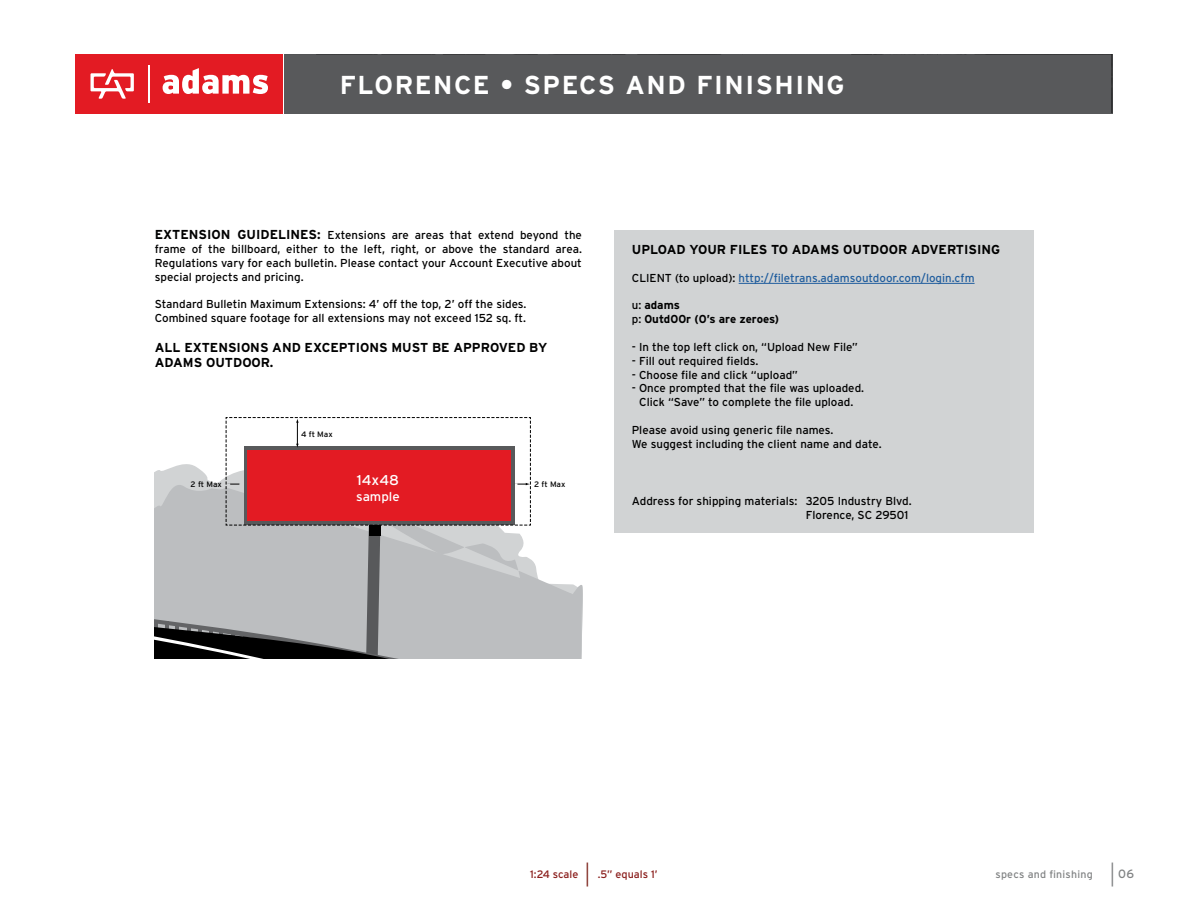
<style>
.page{position:relative;width:1188px;height:918px;background:#fff}
.page>*{position:absolute;margin:0;border:0;box-sizing:border-box;transform-origin:0 0}
.t1{font:700 25.95px "Interstate";letter-spacing:.06em;color:#fff}
.t2{font:24.3px "Interstate";color:#802921;scale:.56 1}
.t3{font:14.25px "Interstate";color:#fff;scale:1.04 1}
.t4{font:700 12.9px/15.6px "Interstate";color:#000101}
.t5{font:700 12.9px "Interstate";color:#000}
.t6{font:12.75px "Interstate";color:#fff;scale:1.04 1}
.t7{font:11.55px/13.8px "Interstate";color:#000}
.t8{font:11.55px "Interstate";color:#215e9e}
.t9{font:700 11.55px/13.8px "Interstate";color:#000}
.t10{font:10.8px "Interstate";color:#8a1d1b}
.t11{font:10.65px "Interstate";letter-spacing:.02em;color:#818384}
.t12{font:7.95px "Interstate";color:#000;scale:1.04 1}
.s1{font-weight:700;font-size:12.9px;color:#000101}
.s2{color:#000}
.s3{font-weight:400}
.s4{font-size:24.3px}
.s5{font-size:12px}
</style>
<div class="page">
<div style="left:76px;top:54px;width:207px;height:59px;background:#e31b23"></div>
<svg style="left:91px;top:69px;width:43px;height:30px"></svg>
<svg style="left:163px;top:68px;width:105px;height:26px"></svg>
<hr style="left:148px;top:65px;width:2px;height:37px;background:#fff">
<div style="left:285px;top:54px;width:827px;height:59px;background:#58595b"></div>
<div style="left:615px;top:230px;width:419px;height:302px;background:#d1d3d4"></div>
<hr style="left:739px;top:283px;width:236px;height:1px;background:#215e9e">
<svg style="left:154px;top:417px;width:428px;height:241px"></svg>
<h1 class="t1" style="left:340px;top:71px;width:506px">FLORENCE • SPECS AND FINISHING</h1>
<p class="t7" style="left:155px;top:228px;width:429px;text-align:justify"><span class="s1">EXTENSION GUIDELINES:</span> Extensions are areas that extend beyond the frame of the billboard, either to the left, right, or above the standard area.<br>Regulations vary for each bulletin. Please contact your Account Executive about special projects and pricing.</p>
<p class="t7" style="left:155px;top:297px;width:373px">Standard Bulletin Maximum Extensions: 4’ off the top, 2’ off the sides.<br>Combined square footage for all extensions may not exceed 152 sq. ft.</p>
<p class="t4" style="left:155px;top:339px;width:394px">ALL EXTENSIONS AND EXCEPTIONS MUST BE APPROVED BY<br>ADAMS OUTDOOR.</p>
<p class="t12" style="left:301px;top:429px;width:32px">4 ft Max</p>
<p class="t5" style="left:632px;top:242px;width:370px">UPLOAD YOUR FILES TO ADAMS OUTDOOR ADVERTISING</p>
<p class="t8" style="left:632px;top:271px;width:344px"><span class="s2">CLIENT (to upload):</span> http://filetrans.adamsoutdoor.com/login.cfm</p>
<p class="t9" style="left:632px;top:298px;width:149px"><span class="s3">u:</span> adams<br><span class="s3">p:</span> 0utd00r (0’s are zeroes)</p>
<p class="t7" style="left:632px;top:340px;width:228px">- In the top left click on, “Upload New File”</p>
<p class="t7" style="left:632px;top:354px;width:128px">- Fill out required fields.</p>
<p class="t7" style="left:632px;top:368px;width:168px">- Choose file and click “upload”</p>
<p class="t7" style="left:632px;top:381px;width:234px;text-align:center">- Once prompted that the file was uploaded.<br>Click “Save” to complete the file upload.</p>
<p class="t7" style="left:632px;top:423px;width:251px">Please avoid using generic file names.<br>We suggest including the client name and date.</p>
<p class="t12" style="left:191px;top:479px;width:32px">2 ft Max</p>
<p class="t3" style="left:357px;top:472px;width:42px">14x48</p>
<p class="t12" style="left:534px;top:479px;width:32px">2 ft Max</p>
<p class="t6" style="left:356px;top:489px;width:44px">sample</p>
<p class="t7" style="left:632px;top:494px;width:281px;text-align:right">Address for shipping materials: 3205 Industry Blvd.<br>Florence, SC 29501</p>
<p class="t10" style="left:530px;top:868px;width:50px">1:24 scale</p>
<h2 class="t2" style="left:586px;top:860px;width:9px">|</h2>
<p class="t10" style="left:598px;top:868px;width:61px">.5” equals 1’</p>
<p class="t11" style="left:996px;top:868px;width:140px">specs and finishing <span class="s4">|</span> <span class="s5">06</span></p>
</div>
